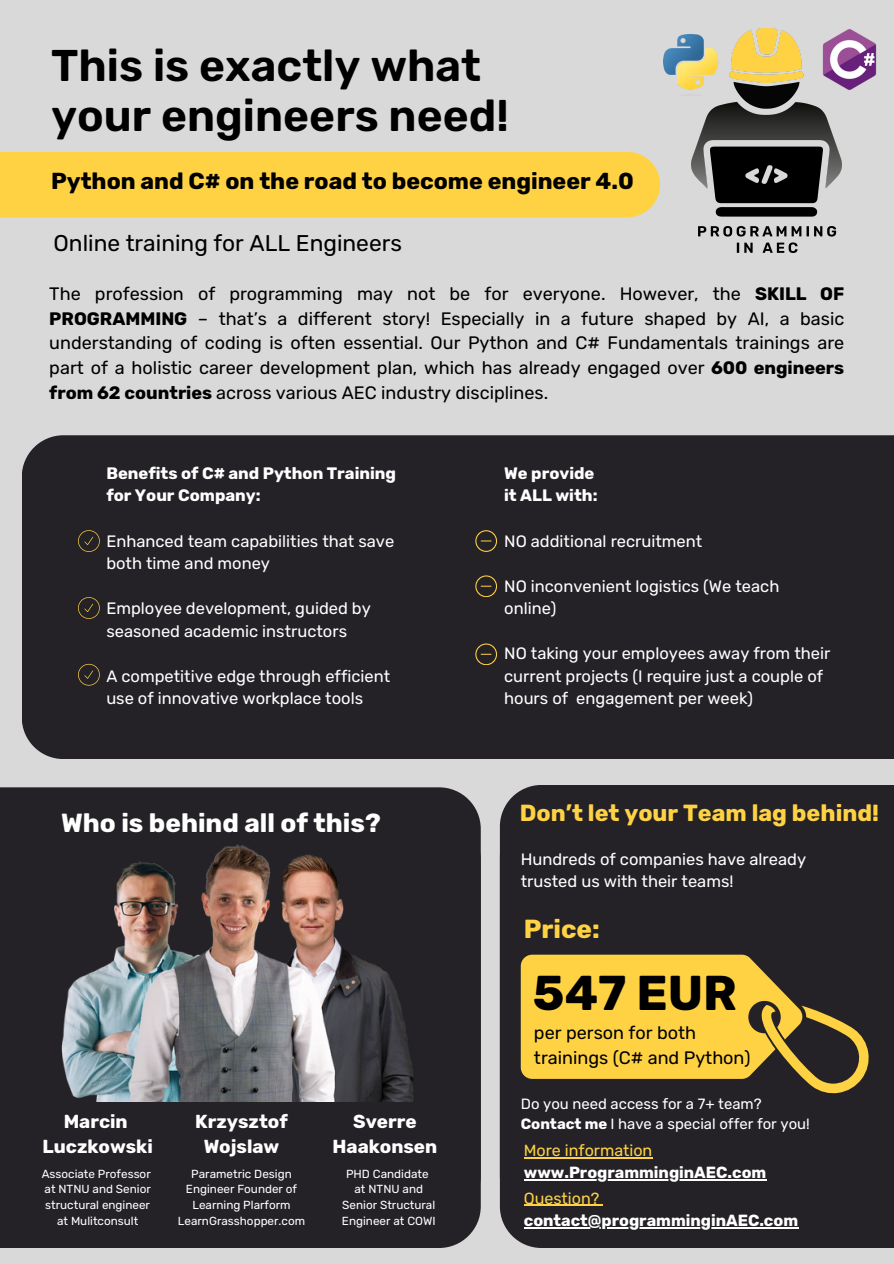
<style>
.page{position:relative;width:894px;height:1264px;background:#fff}
.page>*{position:absolute;margin:0;border:0;box-sizing:border-box;transform-origin:0 0}
.t1{font:700 48.6px "Rubik";color:#000}
.t2{font:600 44.4px/49.5px "Rubik";color:#000}
.t3{font:700 26.1px "Rubik";color:#fff}
.t4{font:700 26.1px "Rubik";color:#ffd244}
.t5{font:700 23.25px "Rubik";color:#ffd244}
.t6{font:700 23.1px "Rubik";color:#000}
.t7{font:22.65px "Rubik";color:#000}
.t8{font:700 18.75px/25.3px "Rubik";color:#fff;text-align:center}
.t9{font:18px/24.8px "Rubik";color:#000}
.t10{font:16.5px/22.5px "Rubik";color:#fff}
.t11{font:700 16.5px/22.5px "Rubik";color:#fff}
.t12{font:700 16.05px "Rubik";color:#fff}
.t13{font:16.05px "Rubik";color:#ffd244}
.t14{font:14.85px "Rubik";color:#fff}
.t15{font:11.7px/15.6px "Rubik";color:#fff}
.s1{font-weight:700}
</style>
<div class="page">
<div style="left:0;top:0;width:893px;height:1263px;background:#d9d9d9"></div>
<div style="left:0;top:152px;width:660px;height:65px;background:#ffd244"></div>
<svg style="left:0;top:787px;width:479px;height:30px;background:#2c2a2e"></svg>
<div style="left:0;top:817px;width:480px;height:430px;background:#242226"></div>
<div style="left:499px;top:785px;width:394px;height:432px;background:#242226"></div>
<div style="left:499px;top:815px;width:394px;height:432px;background:#242226"></div>
<div style="left:22px;top:435px;width:871px;height:324px;background:#242226"></div>
<svg style="left:78px;top:530px;width:21px;height:21px"></svg>
<svg style="left:78px;top:597px;width:21px;height:21px"></svg>
<svg style="left:78px;top:664px;width:21px;height:21px"></svg>
<svg style="left:475px;top:530px;width:21px;height:21px"></svg>
<svg style="left:475px;top:575px;width:21px;height:22px"></svg>
<svg style="left:475px;top:643px;width:21px;height:22px"></svg>
<img style="left:49px;top:807px;width:390px;height:294px">
<img style="left:691px;top:28px;width:149px;height:224px">
<svg style="left:520px;top:954px;width:348px;height:139px"></svg>
<img style="left:818px;top:28px;width:59px;height:62px">
<img style="left:663px;top:35px;width:56px;height:60px">
<hr style="left:523px;top:1156px;width:129px;height:2px;background:#ffd244">
<hr style="left:523px;top:1179px;width:243px;height:1px;background:#fff">
<hr style="left:523px;top:1204px;width:76px;height:1px;background:#ffd244">
<hr style="left:523px;top:1227px;width:274px;height:1px;background:#fff">
<p class="t2" style="left:51px;top:41px;width:459px">This is exactly what your engineers need!</p>
<p class="t6" style="left:51px;top:168px;width:584px">Python and C# on the road to become engineer 4.0</p>
<p class="t7" style="left:53px;top:230px;width:350px">Online training for ALL Engineers</p>
<p class="t9" style="left:49px;top:281px;width:796px;text-align:justify">The profession of programming may not be for everyone. However, the <span class="s1">SKILL OF PROGRAMMING</span> – that’s a different story! Especially in a future shaped by AI, a basic understanding of coding is often essential. Our Python and C# Fundamentals trainings are part of a holistic career development plan, which has already engaged over <span class="s1">600 engineers from 62 countries</span> across various AEC industry disciplines.</p>
<p class="t11" style="left:106px;top:462px;width:291px">Benefits of C# and Python Training for Your Company:</p>
<p class="t10" style="left:106px;top:529px;width:289px">Enhanced team capabilities that save both time and money</p>
<p class="t10" style="left:106px;top:597px;width:266px">Employee development, guided by seasoned academic instructors</p>
<p class="t10" style="left:106px;top:664px;width:285px">A competitive edge through efficient use of innovative workplace tools</p>
<p class="t3" style="left:61px;top:807px;width:321px">Who is behind all of this?</p>
<p class="t8" style="left:64px;top:1108px;width:65px">Marcin</p>
<p class="t8" style="left:43px;top:1134px;width:112px">Luczkowski</p>
<p class="t15" style="left:42px;top:1165px;width:110px">Associate Professor</p>
<p class="t15" style="left:45px;top:1181px;width:108px">at NTNU and Senior structural engineer</p>
<p class="t15" style="left:57px;top:1212px;width:83px">at Mulitconsult</p>
<p class="t8" style="left:195px;top:1108px;width:94px">Krzysztof<br>Wojslaw</p>
<p class="t15" style="left:178px;top:1165px;width:129px;text-align:center">Parametric Design<br>Engineer Founder of<br>Learning Plarform<br>LearnGrasshopper.com</p>
<p class="t8" style="left:332px;top:1108px;width:106px">Sverre<br>Haakonsen</p>
<p class="t15" style="left:346px;top:1165px;width:84px">PHD Candidate</p>
<p class="t15" style="left:354px;top:1181px;width:70px">at NTNU and</p>
<p class="t15" style="left:342px;top:1197px;width:95px">Senior Structural<br>Engineer at COWI</p>
<p class="t11" style="left:504px;top:462px;width:92px">We provide</p>
<p class="t11" style="left:504px;top:484px;width:95px">it ALL with:</p>
<p class="t10" style="left:504px;top:529px;width:199px">NO additional recruitment</p>
<p class="t10" style="left:504px;top:574px;width:276px">NO inconvenient logistics (We teach online)</p>
<p class="t10" style="left:504px;top:642px;width:327px">NO taking your employees away from their current projects (I require just a couple of hours of engagement per week)</p>
<p class="t5" style="left:519px;top:799px;width:360px">Don’t let your Team lag behind!</p>
<p class="t10" style="left:520px;top:847px;width:287px">Hundreds of companies have already trusted us with their teams!</p>
<p class="t4" style="left:523px;top:913px;width:77px">Price:</p>
<p class="t1" style="left:533px;top:964px;width:206px">547 EUR</p>
<p class="t9" style="left:534px;top:1020px;width:218px">per person for both trainings (C# and Python)</p>
<p class="t14" style="left:520px;top:1094px;width:242px">Do you need access for a 7+ team?</p>
<p class="t14" style="left:520px;top:1115px;width:290px"><span class="s1">Contact me</span> I have a special offer for you!</p>
<p class="t13" style="left:523px;top:1140px;width:130px">More information</p>
<p class="t12" style="left:523px;top:1163px;width:244px">www.ProgramminginAEC.com</p>
<p class="t13" style="left:523px;top:1188px;width:77px">Question?</p>
<p class="t12" style="left:523px;top:1210px;width:276px">contact@programminginAEC.com</p>
</div>
